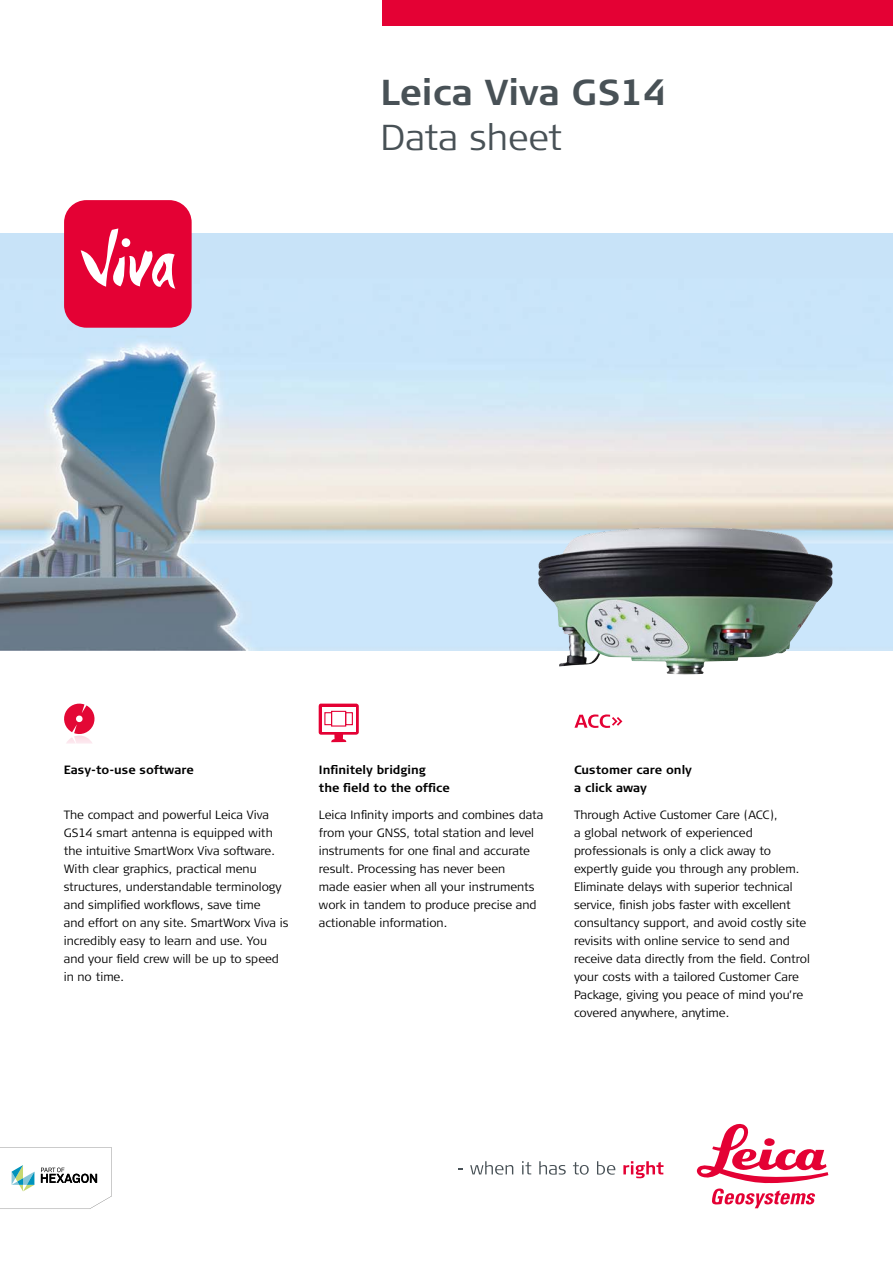
<style>
.page{position:relative;width:893px;height:1263px;background:#fff}
.page>*{position:absolute;margin:0;border:0;box-sizing:border-box;transform-origin:0 0}
.t1{font:700 36px "Signa Column";color:#485156}
.t2{font:300 36px "Signa Column";color:#485156}
.t3{font:300 12px/18px "Signa Column";color:#000}
.t4{font:700 12px/18px "Signa Column";color:#000}
.s1{font-style:inherit}
</style>
<div class="page">
<div style="left:383px;top:0;width:510px;height:26px;background:#e40134"></div>
<img style="left:0;top:234px;width:893px;height:417px">
<div style="left:64px;top:200px;width:128px;height:128px;background:#e40134;border-radius:22px"></div>
<svg style="left:81px;top:228px;width:94px;height:61px"></svg>
<div style="left:122px;top:238px;width:8px;height:9px;background:#fff;border-radius:50%"></div>
<img style="left:538px;top:527px;width:295px;height:147px">
<svg style="left:0;top:1147px;width:112px;height:62px"></svg>
<svg style="left:470px;top:1161px;width:43px;height:14px"></svg>
<svg style="left:522px;top:1161px;width:9px;height:13px"></svg>
<svg style="left:539px;top:1161px;width:27px;height:13px"></svg>
<svg style="left:573px;top:1162px;width:16px;height:13px"></svg>
<svg style="left:597px;top:1161px;width:18px;height:14px"></svg>
<svg style="left:623px;top:1161px;width:40px;height:17px"></svg>
<svg style="left:697px;top:1123px;width:131px;height:85px"></svg>
<svg style="left:319px;top:704px;width:40px;height:38px"></svg>
<div style="left:322px;top:707px;width:33px;height:24px;background:#fff"></div>
<div style="left:331px;top:711px;width:15px;height:15px;border:1px solid #e40134"></div>
<div style="left:324px;top:712px;width:8px;height:13px;border:1px solid #e40134"></div>
<div style="left:345px;top:712px;width:8px;height:13px;border:1px solid #e40134"></div>
<svg style="left:64px;top:704px;width:31px;height:39px"></svg>
<svg style="left:574px;top:714px;width:48px;height:14px"></svg>
<h1 class="t1" style="left:380px;top:69px;width:288px">Leica Viva GS14</h1>
<h1 class="t2" style="left:380px;top:114px;width:184px">Data sheet</h1>
<p class="t4" style="left:64px;top:761px;width:132px">Easy-to-use software</p>
<p class="t3" style="left:64px;top:806px;width:226px">The compact and powerful Leica Viva GS14 smart antenna is equipped with the intuitive SmartWorx Viva software.<br>With clear graphics, practical menu structures, understandable terminology and simplified workflows, save time<br>and effort on any site. SmartWorx Viva is incredibly easy to learn and use. You and your field crew will be up to speed in no time.</p>
<p class="t4" style="left:319px;top:761px;width:132px"><span class="s1">I</span>nfinitely bridging<br>the field to the office</p>
<p class="t3" style="left:319px;top:806px;width:226px">Leica Infinity imports and combines data from your GNSS, total station and level instruments for one final and accurate result. Processing has never been<br>made easier when all your instruments work in tandem to produce precise and actionable information.</p>
<p class="t4" style="left:574px;top:761px;width:119px">Customer care only a click away</p>
<p class="t3" style="left:574px;top:806px;width:237px">Through Active Customer Care (ACC),<br>a global network of experienced professionals is only a click away to expertly guide you through any problem.<br>Eliminate delays with superior technical service, finish jobs faster with excellent consultancy support, and avoid costly site revisits with online service to send and receive data directly from the field. Control your costs with a tailored Customer Care Package, giving you peace of mind you’re covered anywhere, anytime.</p>
</div>
